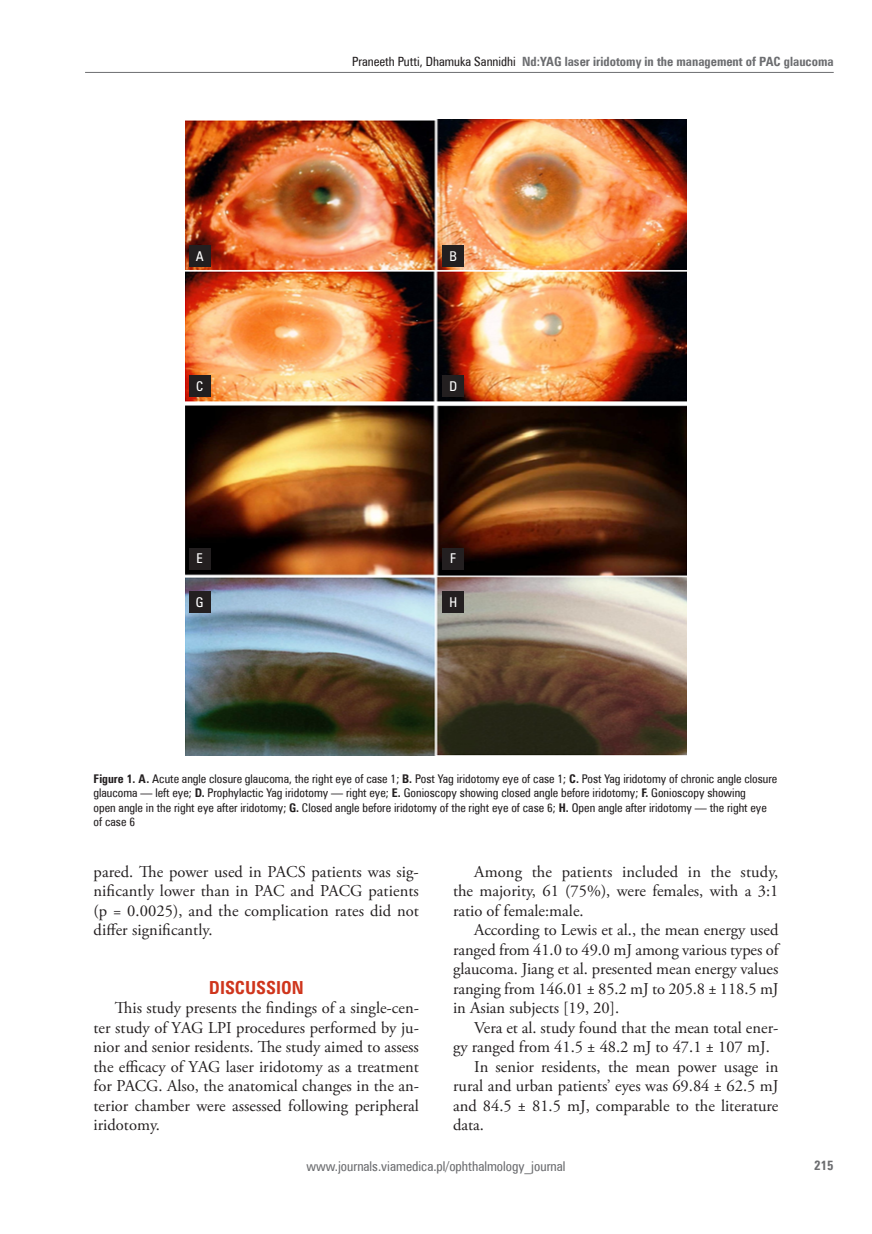
<style>
.page{position:relative;width:872px;height:1234px;background:#fff}
.page>*{position:absolute;margin:0;border:0;box-sizing:border-box;transform-origin:0 0}
.t1{font:700 18px "Zurich Cn EU";color:#cf351c}
.t2{font:16.5px/19.5px "Adobe Garamond Pro";color:#231f20;text-align:justify}
.t3{font:13.5px "Zurich Cn EU";color:#6c6d70}
.t4{font:13.5px "Zurich Cn EU";color:#fff}
.t5{font:700 13.2px "Zurich Cn EU";color:#6c6d70}
.t6{font:700 12.75px "Zurich Cn EU";color:#6c6d70}
.t7{font:12px/14.4px "Zurich Cn EU";color:#231f20}
.s1{font-weight:400;color:#231f20}
.s2{font-weight:700}
</style>
<div class="page">
<hr style="left:85px;top:72px;width:748px;height:1px;background:#6c6d70">
<img style="left:185px;top:119px;width:502px;height:636px">
<div style="left:189px;top:245px;width:21px;height:22px;background:#231f20"></div>
<div style="left:442px;top:245px;width:22px;height:22px;background:#231f20"></div>
<div style="left:189px;top:375px;width:21px;height:22px;background:#231f20"></div>
<div style="left:442px;top:375px;width:22px;height:22px;background:#231f20"></div>
<div style="left:189px;top:548px;width:21px;height:21px;background:#231f20"></div>
<div style="left:442px;top:548px;width:22px;height:21px;background:#231f20"></div>
<div style="left:189px;top:591px;width:21px;height:21px;background:#231f20"></div>
<div style="left:442px;top:591px;width:22px;height:21px;background:#231f20"></div>
<p class="t6" style="left:352px;top:53px;width:483px"><span class="s1">Praneeth Putti, Dhamuka Sannidhi</span> Nd:YAG laser iridotomy in the management of PAC glaucoma</p>
<p class="t4" style="left:196px;top:248px;width:9px">A</p>
<p class="t4" style="left:449px;top:248px;width:9px">B</p>
<p class="t4" style="left:196px;top:378px;width:9px">C</p>
<p class="t4" style="left:449px;top:378px;width:9px">D</p>
<p class="t4" style="left:196px;top:550px;width:8px">E</p>
<p class="t4" style="left:450px;top:550px;width:8px">F</p>
<p class="t4" style="left:196px;top:593px;width:9px">G</p>
<p class="t4" style="left:449px;top:593px;width:9px">H</p>
<p class="t7" style="left:94px;top:771px;width:685px"><span class="s2">Figure 1. A.</span> Acute angle closure glaucoma, the right eye of case 1; <span class="s2">B.</span> Post Yag iridotomy eye of case 1; <span class="s2">C.</span> Post Yag iridotomy of chronic angle closure glaucoma — left eye; <span class="s2">D.</span> Prophylactic Yag iridotomy — right eye; <span class="s2">E.</span> Gonioscopy showing closed angle before iridotomy; <span class="s2">F.</span> Gonioscopy showing<br>open angle in the right eye after iridotomy; <span class="s2">G.</span> Closed angle before iridotomy of the right eye of case 6; <span class="s2">H.</span> Open angle after iridotomy — the right eye of case 6</p>
<p class="t2" style="left:94px;top:861px;width:327px">pared. The power used in PACS patients was sig&shy;nificantly lower than in PAC and PACG patients (p = 0.0025), and the complication rates did not differ significantly.</p>
<p class="t1" style="left:209px;top:975px;width:96px">Discussion</p>
<p class="t2" style="left:94px;top:998px;width:327px;text-indent:21px">This study presents the findings of a single-cen&shy;ter study of YAG LPI procedures performed by ju&shy;nior and senior residents. The study aimed to assess the efficacy of YAG laser iridotomy as a treatment for PACG. Also, the anatomical changes in the an&shy;terior chamber were assessed following peripheral iridotomy.</p>
<p class="t2" style="left:453px;top:861px;width:327px;text-indent:21px">Among the patients included in the study, the majority, 61 (75%), were females, with a 3:1 ratio of female:male.</p>
<p class="t2" style="left:453px;top:920px;width:327px;text-indent:21px">According to Lewis et al., the mean energy used ranged from 41.0 to 49.0 mJ among various types of glaucoma. Jiang et al. presented mean energy values ranging from 146.01 ± 85.2 mJ to 205.8 ± 118.5 mJ in Asian subjects [19, 20].</p>
<p class="t2" style="left:474px;top:1017px;width:306px">Vera et al. study found that the mean total ener-</p>
<p class="t2" style="left:453px;top:1037px;width:318px">gy ranged from 41.5 ± 48.2 mJ to 47.1 ± 107 mJ.</p>
<p class="t2" style="left:474px;top:1056px;width:306px">In senior residents, the mean power usage in</p>
<p class="t2" style="left:453px;top:1076px;width:327px">rural and urban patients’ eyes was 69.84 ± 62.5 mJ</p>
<p class="t2" style="left:453px;top:1096px;width:327px">and 84.5 ± 81.5 mJ, comparable to the literature</p>
<p class="t2" style="left:453px;top:1115px;width:32px">data.</p>
<p class="t3" style="left:306px;top:1157px;width:260px">www.journals.viamedica.pl/ophthalmology_journal</p>
<p class="t5" style="left:814px;top:1157px;width:21px">215</p>
</div>
